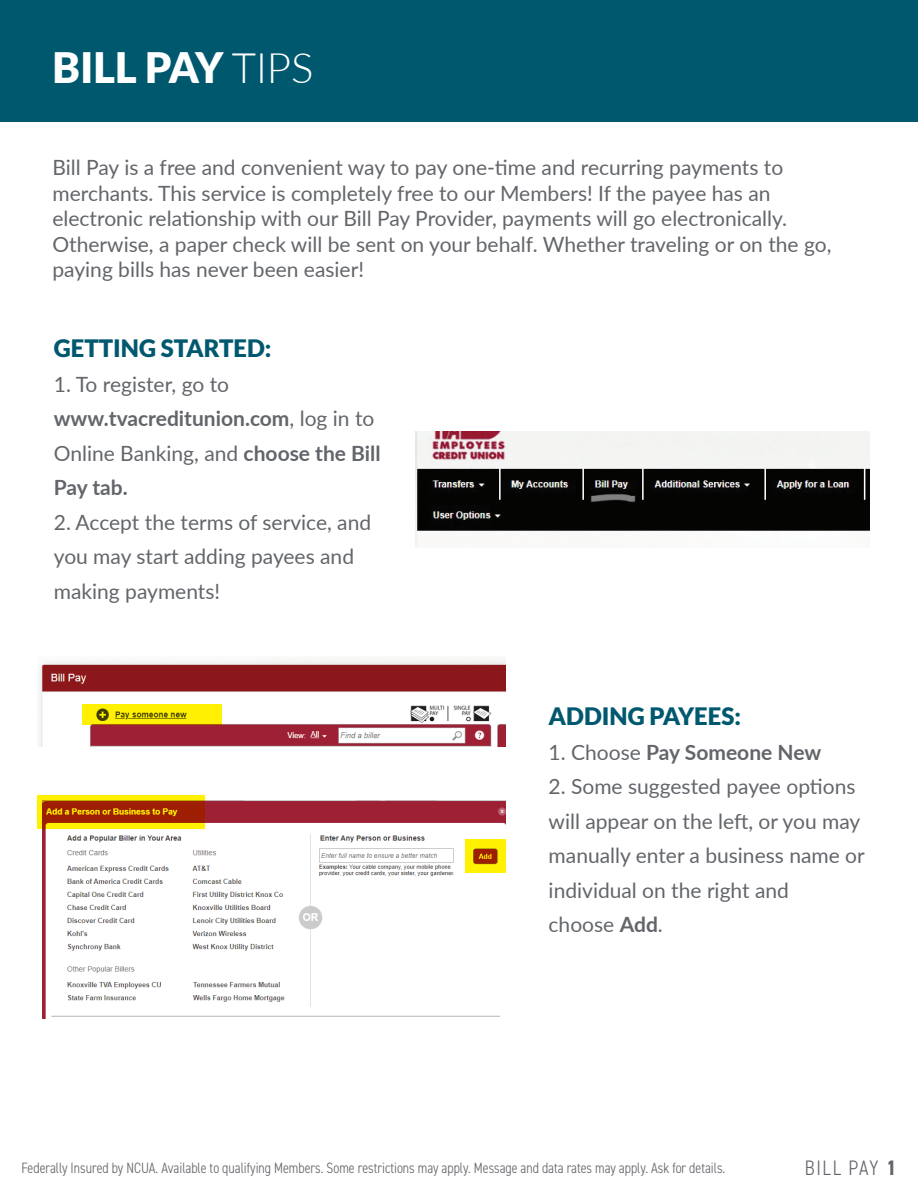
<style>
.page{position:relative;width:918px;height:1188px;background:#fff}
.page>*{position:absolute;margin:0;border:0;box-sizing:border-box;transform-origin:0 0}
.t1{font:900 42px "Lato";color:#fff}
.t2{font:900 24px "Lato";color:#00586f}
.t3{font:21px/34.5px "Lato";color:#62656a}
.t4{font:700 21px "Lato";color:#62656a}
.t5{font:300 condensed 21px "DIN2014";letter-spacing:.08em;color:#62656a}
.t6{font:300 condensed 15px "DIN2014";color:#62656a}
.s1{font-weight:300}
.s2{font-weight:700}
.s3{font-weight:400}
</style>
<div class="page">
<div style="left:0;top:0;width:918px;height:122px;background:#00586f"></div>
<img style="left:39px;top:660px;width:466px;height:87px">
<img style="left:43px;top:800px;width:462px;height:219px">
<img style="left:415px;top:432px;width:454px;height:116px">
<svg style="left:82px;top:704px;width:140px;height:20px;background:#e9dc00"></svg>
<svg style="left:38px;top:795px;width:167px;height:33px;background:#c37300"></svg>
<svg style="left:465px;top:839px;width:41px;height:33px"></svg>
<h1 class="t1" style="left:53px;top:43px;width:263px">BILL PAY <span class="s1">TIPS</span></h1>
<p class="t3" style="left:53px;top:154px;width:780px;line-height:25.5px">Bill Pay is a free and convenient way to pay one-time and recurring payments to merchants. This service is completely free to our Members! If the payee has an electronic relationship with our Bill Pay Provider, payments will go electronically.<br>Otherwise, a paper check will be sent on your behalf. Whether traveling or on the go, paying bills has never been easier!</p>
<p class="t2" style="left:54px;top:334px;width:219px">GETTING STARTED:</p>
<p class="t3" style="left:54px;top:366px;width:328px">1. To register, go to <span class="s2">www.tvacreditunion.com</span>, log in to<br>Online Banking, and <span class="s2">choose the Bill<br>Pay tab.</span></p>
<p class="t3" style="left:54px;top:504px;width:319px">2. Accept the terms of service, and you may start adding payees and making payments!</p>
<p class="t2" style="left:549px;top:702px;width:194px">ADDING PAYEES:</p>
<p class="t4" style="left:549px;top:737px;width:274px"><span class="s3">1. Choose</span> Pay Someone New</p>
<p class="t3" style="left:549px;top:769px;width:318px">2. Some suggested payee options will appear on the left, or you may manually enter a business name or individual on the right and<br>choose <span class="s2">Add</span>.</p>
<p class="t6" style="left:22px;top:1159px;width:705px">Federally Insured by NCUA. Available to qualifying Members. Some restrictions may apply. Message and data rates may apply. Ask for details.</p>
<p class="t5" style="left:805px;top:1155px;width:93px">BILL PAY <span class="s2">1</span></p>
</div>
